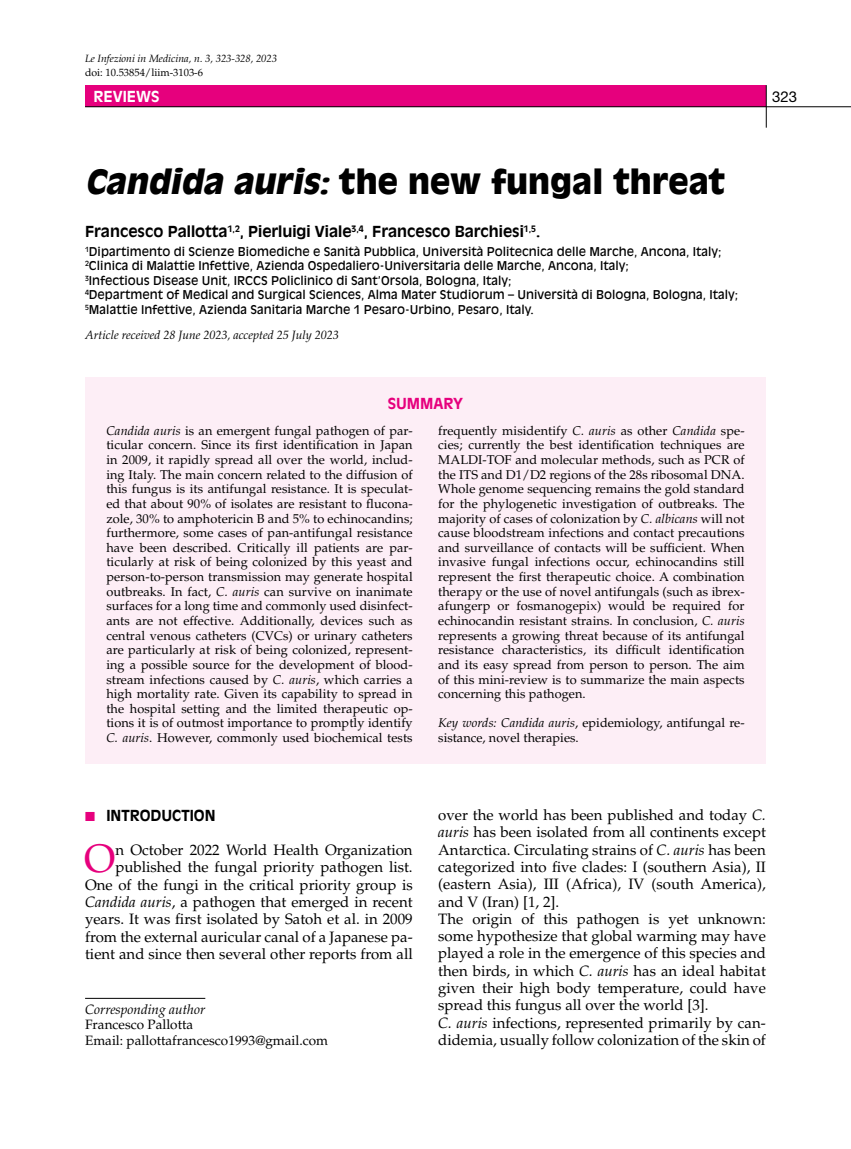
<style>
.page{position:relative;width:851px;height:1149px;background:#fff}
.page>*{position:absolute;margin:0;border:0;box-sizing:border-box;transform-origin:0 0}
.t1{font:39.75px "Palatino LT Std";color:#e6007d}
.t2{font:900 33px "Antique Olive Std";color:#000}
.t3{font:15px/17.2px "Palatino LT Std";color:#000;text-align:right}
.t4{font:700 15px "Antique Olive Std";color:#000}
.t5{font:700 15px "Antique Olive Std";color:#fff}
.t6{font:700 15px "Antique Olive Std";color:#e6007d}
.t7{font:15px "Helvetica Neue LT Std";color:#000}
.t8{font:13.5px/15.8px "Palatino LT Std";color:#000}
.t9{font:italic 13.5px "Palatino LT Std";color:#000}
.t10{font:12.75px/14.5px "Palatino LT Std";letter-spacing:.005em;color:#000;text-align:justify}
.t11{font:12px/14.4px "Antique Olive Std";color:#000}
.t12{font:italic 12px "Palatino LT Std";color:#000}
.t13{font:italic 10.5px "Palatino LT Std";color:#000}
.t14{font:10.5px "Palatino LT Std";color:#000}
.s1{font-style:italic}
.s2{color:#e6007d}
</style>
<div class="page">
<div style="left:85px;top:85px;width:680px;height:21px;background:#e6007d"></div>
<hr style="left:765px;top:85px;width:1px;height:43px;background:#000">
<hr style="left:85px;top:106px;width:765px;height:1px;background:#000">
<hr style="left:85px;top:997px;width:120px;height:1px;background:#000">
<div style="left:85px;top:377px;width:680px;height:386px;background:#fdeef6"></div>
<p class="t13" style="left:85px;top:53px;width:193px">Le Infezioni in Medicina, n. 3, 323-328, 2023</p>
<p class="t14" style="left:85px;top:66px;width:119px">doi: 10.53854/liim-3103-6</p>
<p class="t5" style="left:94px;top:87px;width:67px">REVIEWS</p>
<p class="t7" style="left:772px;top:87px;width:27px">323</p>
<h2 class="t2" style="left:85px;top:162px;width:641px"><span class="s1">Candida auris:</span> the new fungal threat</h2>
<p class="t4" style="left:85px;top:222px;width:456px">Francesco Pallotta<sup>1,2</sup>, Pierluigi Viale<sup>3,4</sup>, Francesco Barchiesi<sup>1,5</sup>.</p>
<p class="t11" style="left:85px;top:244px;width:654px"><sup>1</sup>Dipartimento di Scienze Biomediche e Sanità Pubblica, Università Politecnica delle Marche, Ancona, Italy; <sup>2</sup>Clinica di Malattie Infettive, Azienda Ospedaliero-Universitaria delle Marche, Ancona, Italy;<br><sup>3</sup>Infectious Disease Unit, IRCCS Policlinico di Sant’Orsola, Bologna, Italy;<br><sup>4</sup>Department of Medical and Surgical Sciences, Alma Mater Studiorum – Università di Bologna, Bologna, Italy; <sup>5</sup>Malattie Infettive, Azienda Sanitaria Marche 1 Pesaro-Urbino, Pesaro, Italy.</p>
<p class="t12" style="left:85px;top:328px;width:255px">Article received 28 June 2023, accepted 25 July 2023</p>
<p class="t6" style="left:387px;top:394px;width:77px">SUMMARY</p>
<p class="t10" style="left:106px;top:423px;width:308px"><span class="s1">Candida auris</span> is an emergent fungal pathogen of par&shy;ticular concern. Since its first identification in Japan in 2009, it rapidly spread all over the world, includ&shy;ing Italy. The main concern related to the diffusion of this fungus is its antifungal resistance. It is speculat&shy;ed that about 90% of isolates are resistant to flucona&shy;zole, 30% to amphotericin B and 5% to echinocandins; furthermore, some cases of pan-antifungal resistance have been described. Critically ill patients are par&shy;ticularly at risk of being colonized by this yeast and person-to-person transmission may generate hospital outbreaks. In fact, <span class="s1">C. auris</span> can survive on inanimate surfaces for a long time and commonly used disinfect&shy;ants are not effective. Additionally, devices such as central venous catheters (CVCs) or urinary catheters are particularly at risk of being colonized, represent&shy;ing a possible source for the development of blood&shy;stream infections caused by <span class="s1">C. auris</span>, which carries a high mortality rate. Given its capability to spread in the hospital setting and the limited therapeutic op&shy;tions it is of outmost importance to promptly identify <span class="s1">C. auris</span>. However, commonly used biochemical tests</p>
<p class="t10" style="left:438px;top:423px;width:308px">frequently misidentify <span class="s1">C. auris</span> as other <span class="s1">Candida</span> spe&shy;cies; currently the best identification techniques are MALDI-TOF and molecular methods, such as PCR of the ITS and D1/D2 regions of the 28s ribosomal DNA.<br>Whole genome sequencing remains the gold standard for the phylogenetic investigation of outbreaks. The majority of cases of colonization by <span class="s1">C. albicans</span> will not cause bloodstream infections and contact precautions and surveillance of contacts will be sufficient. When invasive fungal infections occur, echinocandins still represent the first therapeutic choice. A combination therapy or the use of novel antifungals (such as ibrex&shy;afungerp or fosmanogepix) would be required for echinocandin resistant strains. In conclusion, <span class="s1">C. auris </span>represents a growing threat because of its antifungal resistance characteristics, its difficult identification and its easy spread from person to person. The aim of this mini-review is to summarize the main aspects concerning this pathogen.</p>
<p class="t10" style="left:438px;top:715px;width:308px"><span class="s1">Key words: Candida auris</span>, epidemiology, antifungal re&shy;sistance, novel therapies.</p>
<p class="t4" style="left:85px;top:805px;width:132px"><span class="s2">■</span> INTRODUCTION</p>
<h1 class="t1" style="left:84px;top:835px;width:33px">O</h1>
<p class="t3" style="left:85px;top:841px;width:329px">n October 2022 World Health Organization published the fungal priority pathogen list.<br>One of the fungi in the critical priority group is <span class="s1">Candida auris</span>, a pathogen that emerged in recent years. It was first isolated by Satoh et al. in 2009 from the external auricular canal of a Japanese pa&shy;tient and since then several other reports from all</p>
<p class="t9" style="left:85px;top:1000px;width:122px">Corresponding author</p>
<p class="t8" style="left:85px;top:1016px;width:244px">Francesco Pallotta<br>Email: pallottafrancesco1993@gmail.com</p>
<p class="t3" style="left:438px;top:806px;width:329px;text-align:left">over the world has been published and today <span class="s1">C. auris</span> has been isolated from all continents except Antarctica. Circulating strains of <span class="s1">C. auris</span> has been categorized into five clades: I (southern Asia), II (eastern Asia), III (Africa), IV (south America), and V (Iran) [1, 2].<br>The origin of this pathogen is yet unknown: some hypothesize that global warming may have played a role in the emergence of this species and then birds, in which <span class="s1">C. auris</span> has an ideal habitat given their high body temperature, could have spread this fungus all over the world [3].<br><span class="s1">C. auris</span> infections, represented primarily by can&shy;didemia, usually follow colonization of the skin of</p>
</div>
